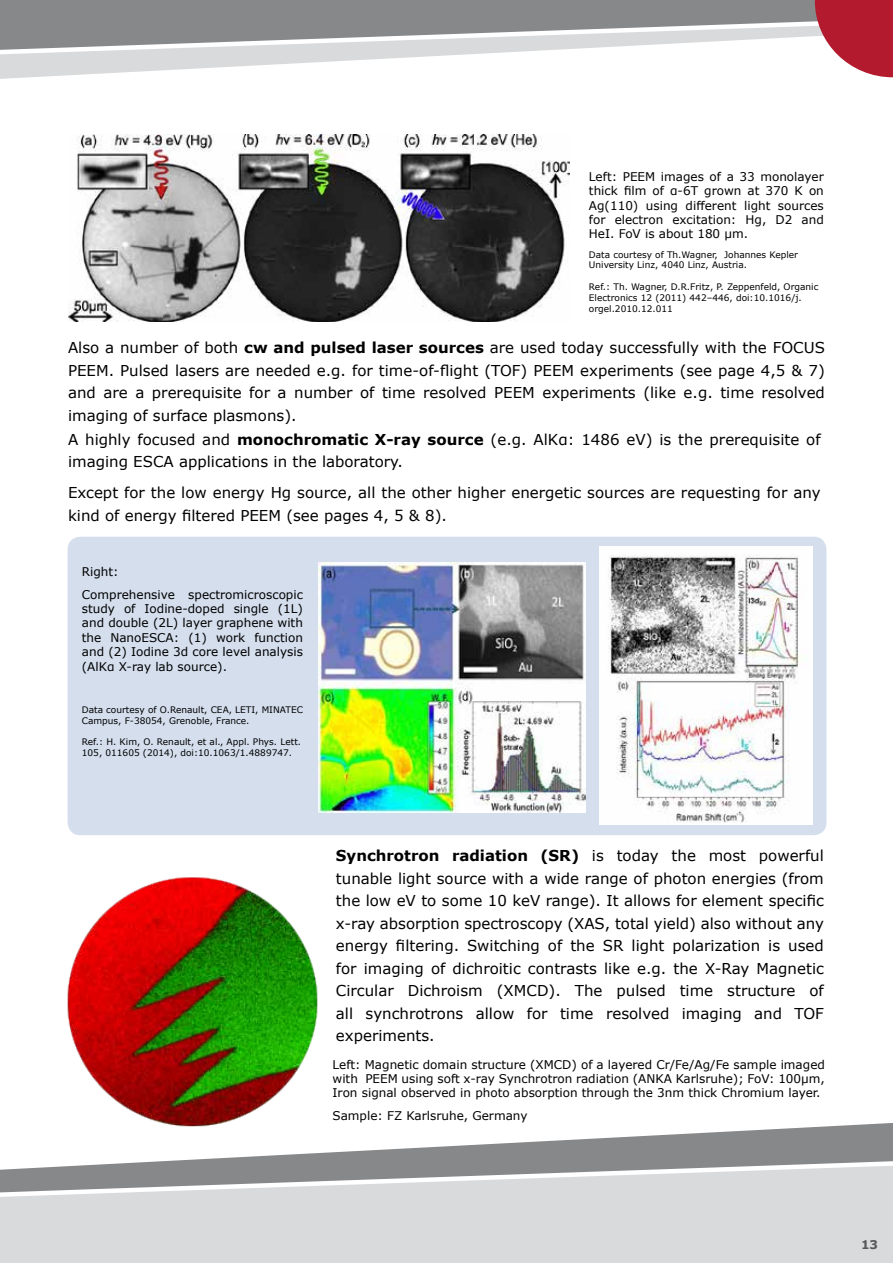
<style>
.page{position:relative;width:893px;height:1263px;background:#fff}
.page>*{position:absolute;margin:0;border:0;box-sizing:border-box;transform-origin:0 0}
.t1{font:15px/22.5px "Verdana";color:#000}
.t2{font:12px/14.4px "Verdana";color:#000;text-align:justify}
.t3{font:700 12px "Verdana";color:#58585a}
.t4{font:9px/10.8px "Verdana";color:#000}
.s1{font-weight:700}
</style>
<div class="page">
<svg style="left:0;top:0;width:893px;height:79px"></svg>
<svg style="left:815px;top:0;width:78px;height:77px"></svg>
<svg style="left:264px;top:1123px;width:629px;height:33px"></svg>
<svg style="left:0;top:1156px;width:893px;height:107px;background:#cccdce"></svg>
<div style="left:68px;top:537px;width:758px;height:298px;background:#d4deed;border-radius:13px"></div>
<img style="left:68px;top:135px;width:502px;height:186px">
<img style="left:67px;top:877px;width:256px;height:253px">
<img style="left:318px;top:563px;width:267px;height:249px">
<img style="left:600px;top:546px;width:212px;height:278px">
<p class="t2" style="left:589px;top:169px;width:236px">Left: PEEM images of a 33 monolayer thick film of α-6T grown at 370 K on Ag(110) using different light sources for electron excitation: Hg, D2 and HeI. FoV is about 180 µm.</p>
<p class="t4" style="left:589px;top:249px;width:211px">Data courtesy of Th.Wagner, Johannes Kepler<br>University Linz, 4040 Linz, Austria.</p>
<p class="t4" style="left:589px;top:281px;width:231px">Ref.: Th. Wagner, D.R.Fritz, P. Zeppenfeld, Organic<br>Electronics 12 (2011) 442–446, doi:10.1016/j. orgel.2010.12.011</p>
<p class="t1" style="left:68px;top:336px;width:758px">Also a number of both <span class="s1">cw and pulsed laser sources</span> are used today successfully with the FOCUS PEEM. Pulsed lasers are needed e.g. for time-of-flight (TOF) PEEM experiments (see page 4,5 &amp; 7) and are a prerequisite for a number of time resolved PEEM experiments (like e.g. time resolved imaging of surface plasmons).<br>A highly focused and <span class="s1">monochromatic X-ray source</span> (e.g. AlKα: 1486 eV) is the prerequisite of imaging ESCA applications in the laboratory.</p>
<p class="t1" style="left:68px;top:481px;width:754px">Except for the low energy Hg source, all the other higher energetic sources are requesting for any kind of energy filtered PEEM (see pages 4, 5 &amp; 8).</p>
<p class="t2" style="left:82px;top:560px;width:223px;line-height:23px">Right:<br>Comprehensive spectromicroscopic</p>
<p class="t2" style="left:82px;top:601px;width:223px">study of Iodine-doped single (1L) and double (2L) layer graphene with the NanoESCA: (1) work function and (2) Iodine 3d core level analysis (AlKα X-ray lab source).</p>
<p class="t4" style="left:82px;top:704px;width:223px">Data courtesy of O.Renault, CEA, LETI, MINATEC<br>Campus, F-38054, Grenoble, France.</p>
<p class="t4" style="left:82px;top:736px;width:221px">Ref.: H. Kim, O. Renault, et al., Appl. Phys. Lett.<br>105, 011605 (2014), doi:10.1063/1.4889747.</p>
<p class="t1" style="left:336px;top:844px;width:489px;text-align:justify"><span class="s1">Synchrotron radiation (SR)</span> is today the most powerful tunable light source with a wide range of photon energies (from the low eV to some 10 keV range). It allows for element specific x-ray absorption spectroscopy (XAS, total yield) also without any energy filtering. Switching of the SR light polarization is used for imaging of dichroitic contrasts like e.g. the X-Ray Magnetic Circular Dichroism (XMCD). The pulsed time structure of all synchrotrons allow for time resolved imaging and TOF experiments.</p>
<p class="t2" style="left:333px;top:1057px;width:494px">Left: Magnetic domain structure (XMCD) of a layered Cr/Fe/Ag/Fe sample imaged with PEEM using soft x-ray Synchrotron radiation (ANKA Karlsruhe); FoV: 100µm, Iron signal observed in photo absorption through the 3nm thick Chromium layer.</p>
<p class="t2" style="left:333px;top:1109px;width:196px">Sample: FZ Karlsruhe, Germany</p>
<p class="t3" style="left:861px;top:1236px;width:19px">13</p>
</div>
